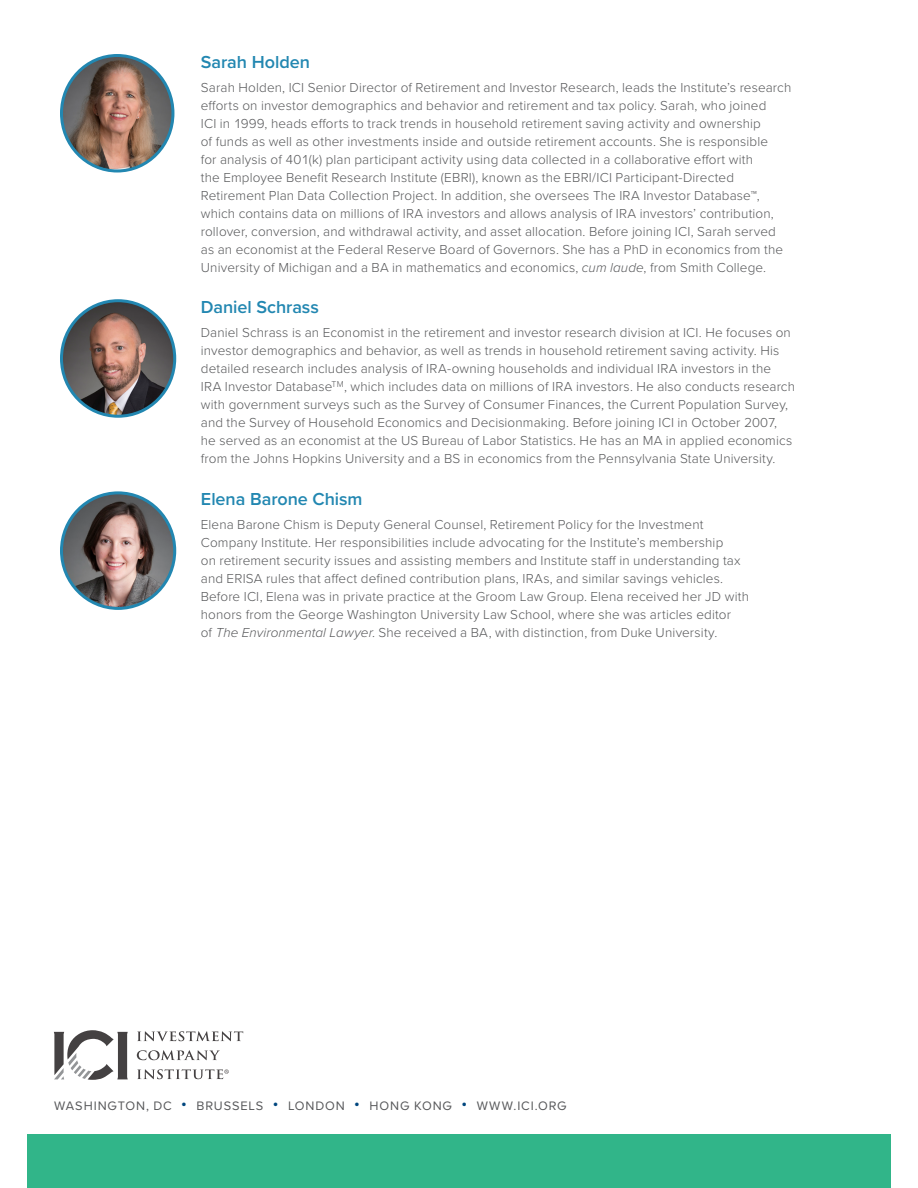
<style>
.page{position:relative;width:918px;height:1188px;background:#fff}
.page>*{position:absolute;margin:0;border:0;box-sizing:border-box;transform-origin:0 0}
.Callout_heading{font:600 18px "Proxima Nova";letter-spacing:-.005em;color:#2287b1}
.Bios{font:300 13.5px/18px "Proxima Nova";letter-spacing:.01em;color:#57585a}
.t1{font:12.75px "Proxima Nova";letter-spacing:.07em;color:#57585a}
.s1{font-style:italic}
.s2{font-family:"Fira Sans Condensed";font-size:16.5px;color:#00467e}
</style>
<div class="page">
<svg style="left:137px;top:1031px;width:106px;height:10px"></svg>
<svg style="left:137px;top:1050px;width:83px;height:10px"></svg>
<svg style="left:54px;top:1030px;width:74px;height:50px"></svg>
<svg style="left:137px;top:1069px;width:92px;height:10px"></svg>
<div style="left:27px;top:1134px;width:864px;height:54px;background:#31b589"></div>
<img style="left:62px;top:56px;width:111px;height:115px">
<div style="left:60px;top:54px;width:114px;height:119px;border:3px solid #2287b1;border-radius:50%"></div>
<img style="left:62px;top:301px;width:113px;height:114px">
<div style="left:60px;top:299px;width:116px;height:119px;border:3px solid #2287b1;border-radius:50%"></div>
<img style="left:62px;top:495px;width:113px;height:113px">
<div style="left:60px;top:491px;width:116px;height:119px;border:3px solid #2287b1;border-radius:50%"></div>
<p class="Callout_heading" style="left:201px;top:49px;width:111px">Sarah Holden</p>
<p class="Bios" style="left:201px;top:78px;width:592px">Sarah Holden, ICI Senior Director of Retirement and Investor Research, leads the Institute’s research efforts on investor demographics and behavior and retirement and tax policy. Sarah, who joined<br>ICI in 1999, heads efforts to track trends in household retirement saving activity and ownership<br>of funds as well as other investments inside and outside retirement accounts. She is responsible<br>for analysis of 401(k) plan participant activity using data collected in a collaborative effort with<br>the Employee Benefit Research Institute (EBRI), known as the EBRI/ICI Participant-Directed Retirement Plan Data Collection Project. In addition, she oversees The IRA Investor Database™, which contains data on millions of IRA investors and allows analysis of IRA investors’ contribution, rollover, conversion, and withdrawal activity, and asset allocation. Before joining ICI, Sarah served as an economist at the Federal Reserve Board of Governors. She has a PhD in economics from the University of Michigan and a BA in mathematics and economics, <span class="s1">cum laude</span>, from Smith College.</p>
<p class="Callout_heading" style="left:201px;top:294px;width:120px">Daniel Schrass</p>
<p class="Bios" style="left:201px;top:323px;width:596px">Daniel Schrass is an Economist in the retirement and investor research division at ICI. He focuses on investor demographics and behavior, as well as trends in household retirement saving activity. His detailed research includes analysis of IRA-owning households and individual IRA investors in the IRA Investor Database<sup>TM</sup>, which includes data on millions of IRA investors. He also conducts research with government surveys such as the Survey of Consumer Finances, the Current Population Survey, and the Survey of Household Economics and Decisionmaking. Before joining ICI in October 2007, he served as an economist at the US Bureau of Labor Statistics. He has an MA in applied economics from the Johns Hopkins University and a BS in economics from the Pennsylvania State University.</p>
<p class="Callout_heading" style="left:201px;top:485px;width:163px">Elena Barone Chism</p>
<p class="Bios" style="left:201px;top:514px;width:550px">Elena Barone Chism is Deputy General Counsel, Retirement Policy for the Investment Company Institute. Her responsibilities include advocating for the Institute’s membership<br>on retirement security issues and assisting members and Institute staff in understanding tax and ERISA rules that affect defined contribution plans, IRAs, and similar savings vehicles.<br>Before ICI, Elena was in private practice at the Groom Law Group. Elena received her JD with honors from the George Washington University Law School, where she was articles editor<br>of <span class="s1">The Environmental Lawyer</span>. She received a BA, with distinction, from Duke University.</p>
<p class="t1" style="left:54px;top:1096px;width:514px">WASHINGTON, DC <span class="s2">•</span> BRUSSELS <span class="s2">•</span> LONDON <span class="s2">•</span> HONG KONG <span class="s2">•</span> WWW.ICI.ORG</p>
</div>
